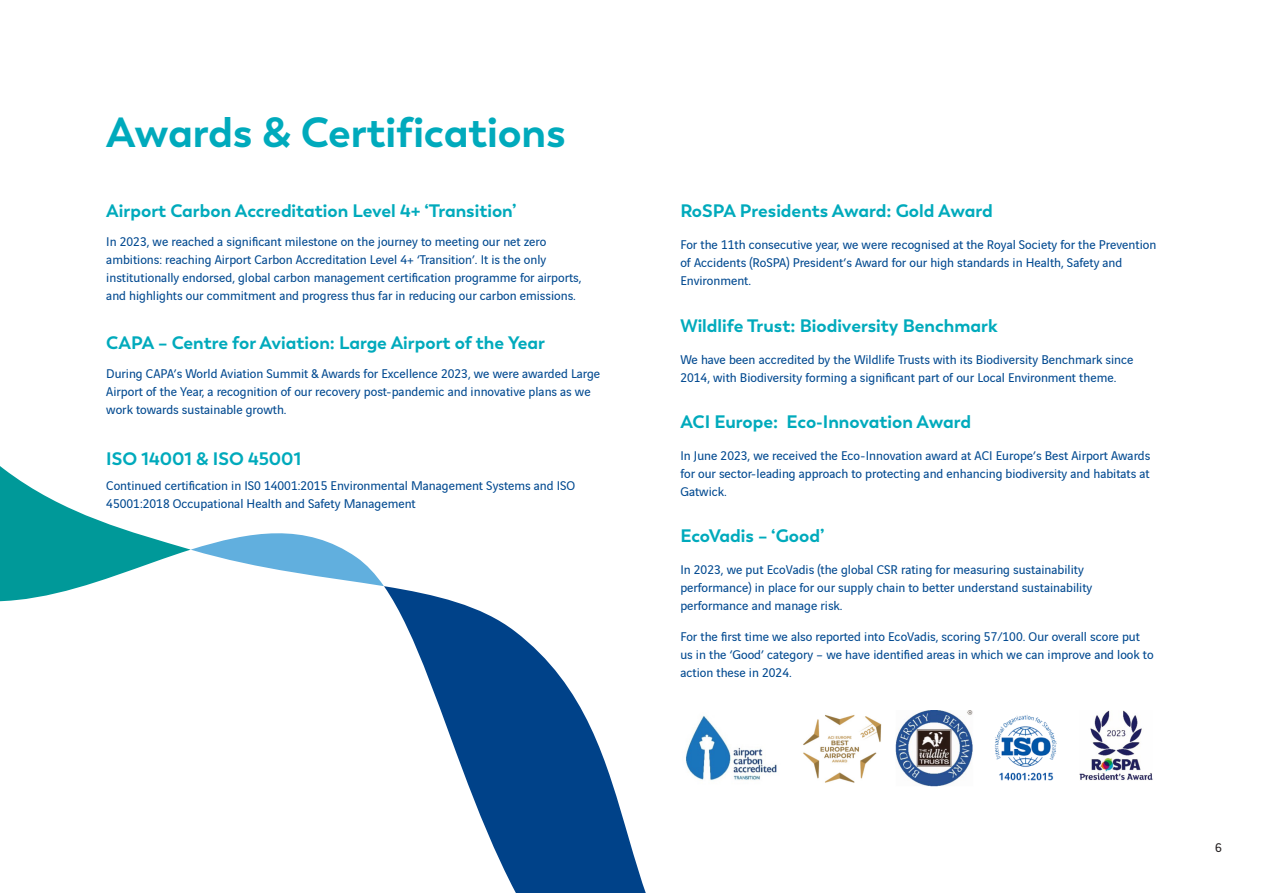
<style>
.page{position:relative;width:1263px;height:893px;background:#fff}
.page>*{position:absolute;margin:0;border:0;box-sizing:border-box;transform-origin:0 0}
.t1{font:700 42px "Trenda";letter-spacing:-.005em;color:#00aabc}
.t2{font:700 18px "Trenda";color:#00aabc}
.t3{font:13.5px/18px "Vinci Sans";color:#014990}
.t4{font:13.5px "Vinci Sans";color:#231f20}
</style>
<div class="page">
<svg style="left:0;top:466px;width:191px;height:136px"></svg>
<svg style="left:384px;top:586px;width:262px;height:307px"></svg>
<svg style="left:191px;top:533px;width:193px;height:53px"></svg>
<img style="left:685px;top:715px;width:92px;height:65px">
<img style="left:803px;top:714px;width:79px;height:69px">
<img style="left:896px;top:710px;width:77px;height:77px">
<img style="left:995px;top:715px;width:62px;height:66px">
<img style="left:1079px;top:710px;width:74px;height:70px">
<p class="t1" style="left:106px;top:106px;width:461px">Awards &amp; Certifications</p>
<p class="t2" style="left:106px;top:199px;width:412px">Airport Carbon Accreditation Level 4+ ‘Transition’</p>
<p class="t3" style="left:106px;top:231px;width:477px">In 2023, we reached a significant milestone on the journey to meeting our net zero ambitions: reaching Airport Carbon Accreditation Level 4+ ‘Transition’. It is the only institutionally endorsed, global carbon management certification programme for airports, and highlights our commitment and progress thus far in reducing our carbon emissions.</p>
<p class="t2" style="left:106px;top:331px;width:440px">CAPA – Centre for Aviation: Large Airport of the Year</p>
<p class="t3" style="left:106px;top:363px;width:495px">During CAPA’s World Aviation Summit &amp; Awards for Excellence 2023, we were awarded Large<br>Airport of the Year, a recognition of our recovery post-pandemic and innovative plans as we work towards sustainable growth.</p>
<p class="t2" style="left:106px;top:447px;width:196px">ISO 14001 &amp; ISO 45001</p>
<p class="t3" style="left:106px;top:475px;width:470px">Continued certification in IS0 14001:2015 Environmental Management Systems and ISO<br>45001:2018 Occupational Health and Safety Management</p>
<p class="t2" style="left:680px;top:199px;width:314px">RoSPA Presidents Award: Gold Award</p>
<p class="t3" style="left:680px;top:234px;width:477px">For the 11th consecutive year, we were recognised at the Royal Society for the Prevention of Accidents (RoSPA) President’s Award for our high standards in Health, Safety and<br>Environment.</p>
<p class="t2" style="left:680px;top:314px;width:319px">Wildlife Trust: Biodiversity Benchmark</p>
<p class="t3" style="left:680px;top:349px;width:455px">We have been accredited by the Wildlife Trusts with its Biodiversity Benchmark since<br>2014, with Biodiversity forming a significant part of our Local Environment theme.</p>
<p class="t2" style="left:680px;top:410px;width:292px">ACI Europe: Eco-Innovation Award</p>
<p class="t3" style="left:680px;top:445px;width:471px;text-align:justify">In June 2023, we received the Eco-Innovation award at ACI Europe’s Best Airport Awards for our sector-leading approach to protecting and enhancing biodiversity and habitats at Gatwick.</p>
<p class="t2" style="left:680px;top:524px;width:146px">EcoVadis – ‘Good’</p>
<p class="t3" style="left:680px;top:559px;width:414px">In 2023, we put EcoVadis (the global CSR rating for measuring sustainability performance) in place for our supply chain to better understand sustainability performance and manage risk.</p>
<p class="t3" style="left:680px;top:626px;width:475px">For the first time we also reported into EcoVadis, scoring 57/100. Our overall score put us in the ‘Good’ category – we have identified areas in which we can improve and look to action these in 2024.</p>
<p class="t4" style="left:1215px;top:838px;width:8px">6</p>
</div>
